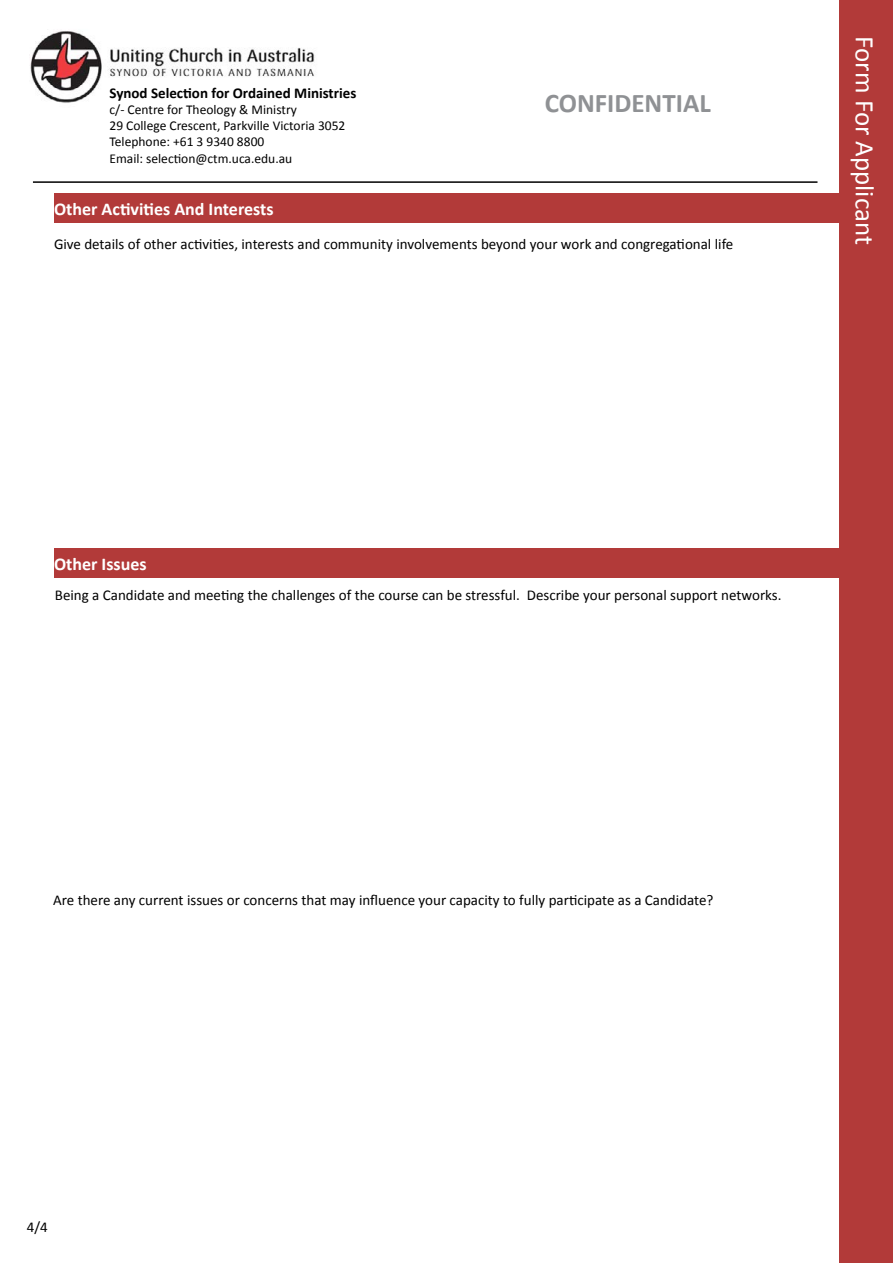
<style>
.page{position:relative;width:893px;height:1263px;background:#fff}
.page>*{position:absolute;margin:0;border:0;box-sizing:border-box;transform-origin:0 0}
.t1{font:27px "Calibri";color:#fff}
.t2{font:700 27px "Calibri";color:#8f9194}
.t3{font:700 18px "Calibri";color:#fff}
.t4{font:15px "Calibri";color:#000}
.t5{font:700 15px "Calibri";color:#000}
.t6{font:13.5px/16.2px "Calibri";color:#000}
</style>
<div class="page">
<img style="left:30px;top:31px;width:285px;height:72px">
<div style="left:839px;top:0;width:54px;height:1263px;background:#b23a39"></div>
<hr style="left:33px;top:181px;width:784px;height:2px;background:#000">
<div style="left:54px;top:193px;width:785px;height:30px;background:#b23a39"></div>
<div style="left:54px;top:549px;width:785px;height:29px;background:#b23a39"></div>
<p class="t5" style="left:109px;top:83px;width:248px">Synod Selection for Ordained Ministries</p>
<p class="t6" style="left:109px;top:101px;width:237px">c/- Centre for Theology &amp; Ministry<br>29 College Crescent, Parkville Victoria 3052<br>Telephone: +61 3 9340 8800<br>Email: selection@ctm.uca.edu.au</p>
<p class="t3" style="left:54px;top:197px;width:221px">Other Activities And Interests</p>
<h1 class="t2" style="left:545px;top:86px;width:168px">CONFIDENTIAL</h1>
<p class="t4" style="left:54px;top:235px;width:681px">Give details of other activities, interests and community involvements beyond your work and congregational life</p>
<h1 class="t1" style="left:882px;top:36px;width:210px;rotate:90deg">Form For Applicant</h1>
<p class="t3" style="left:54px;top:552px;width:94px">Other Issues</p>
<p class="t4" style="left:55px;top:586px;width:728px">Being a Candidate and meeting the challenges of the course can be stressful. Describe your personal support networks.</p>
<p class="t4" style="left:53px;top:890px;width:662px">Are there any current issues or concerns that may influence your capacity to fully participate as a Candidate?</p>
<p class="t4" style="left:27px;top:1218px;width:22px">4/4</p>
</div>
